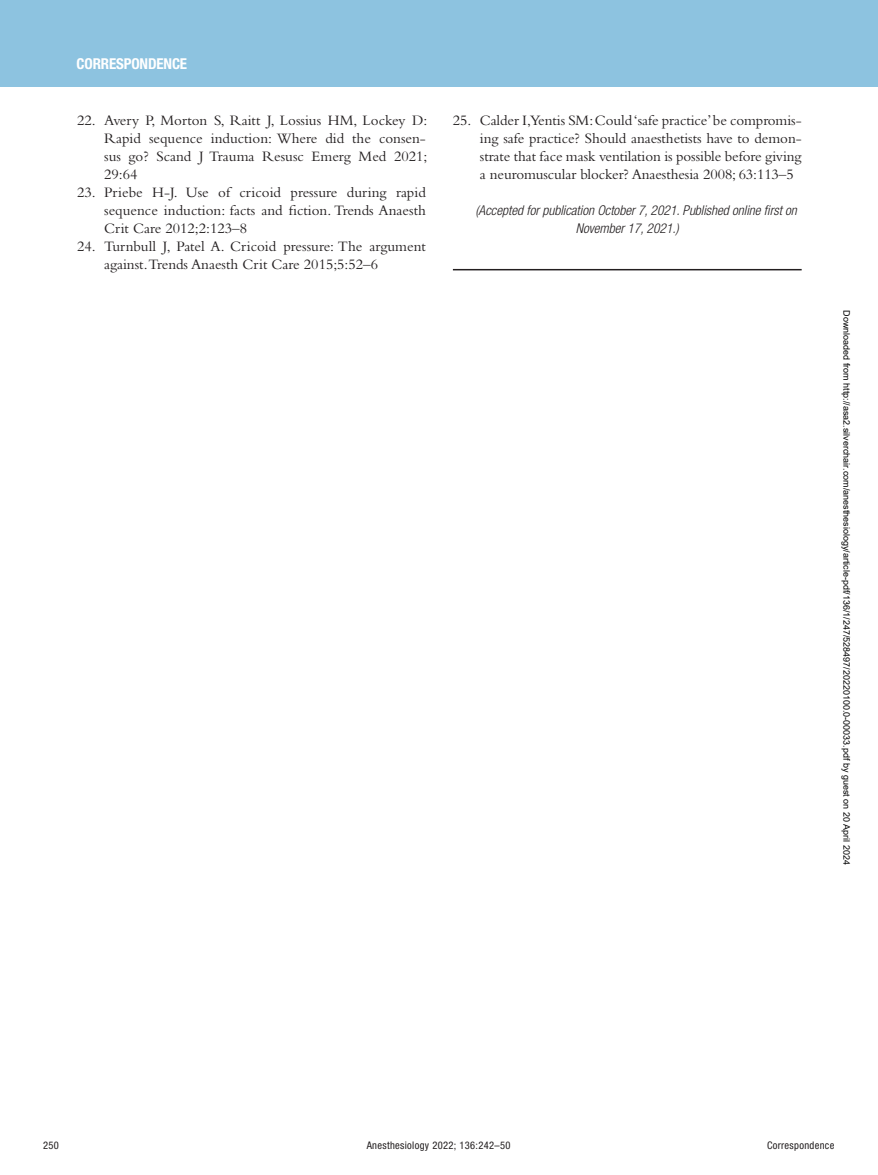
<style>
.page{position:relative;width:878px;height:1175px;background:#fff}
.page>*{position:absolute;margin:0;border:0;box-sizing:border-box;transform-origin:0 0}
.t1{font:15px/18px "Bembo Std";color:#231f20;text-align:justify}
.t2{font:700 condensed 15px "Helvetica Neue LT Std";letter-spacing:-.01em;color:#fff}
.t3{font:italic 300 condensed 13.5px/18px "Helvetica Neue LT Std";color:#231f20}
.t4{font:condensed 10.5px "Helvetica Neue LT Std";letter-spacing:.03em;color:#231f20}
.t5{font:9px "Arial";color:#000}
</style>
<div class="page">
<div style="left:0;top:0;width:878px;height:86px;background:#8dc3e0"></div>
<hr style="left:453px;top:269px;width:348px;height:1px;background:#231f20">
<p class="t2" style="left:77px;top:54px;width:112px">CORRESPONDENCE</p>
<p class="t1" style="left:104px;top:111px;width:325px;text-indent:-27px">22. Avery P, Morton S, Raitt J, Lossius HM, Lockey D:<br>Rapid sequence induction: Where did the consen&shy;sus go? Scand J Trauma Resusc Emerg Med 2021; 29:64</p>
<p class="t1" style="left:104px;top:183px;width:323px;text-indent:-27px">23. Priebe H-J. Use of cricoid pressure during rapid sequence induction: facts and fiction. Trends Anaesth Crit Care 2012;2:123–8</p>
<p class="t1" style="left:104px;top:237px;width:323px;text-indent:-27px">24. Turnbull J, Patel A. Cricoid pressure: The argument against.Trends Anaesth Crit Care 2015;5:52–6</p>
<p class="t1" style="left:480px;top:111px;width:323px;text-indent:-27px">25. Calder I,Yentis SM: Could ‘safe practice’ be compromis&shy;ing safe practice? Should anaesthetists have to demon&shy;strate that face mask ventilation is possible before giving a neuromuscular blocker? Anaesthesia 2008; 63:113–5</p>
<p class="t3" style="left:576px;top:201px;width:222px;text-indent:-100px">(Accepted for publication October 7, 2021. Published online first on<br>November 17, 2021.)</p>
<p class="t5" style="left:850px;top:310px;width:556px;rotate:90deg">Downloaded from http://asa2.silverchair.com/anesthesiology/article-pdf/136/1/247/528497/20220100.0-00033.pdf by guest on 20 April 2024</p>
<p class="t4" style="left:43px;top:1139px;width:17px">250</p>
<p class="t4" style="left:367px;top:1139px;width:145px">Anesthesiology 2022; 136:242–50</p>
<p class="t4" style="left:767px;top:1139px;width:69px">Correspondence</p>
</div>
